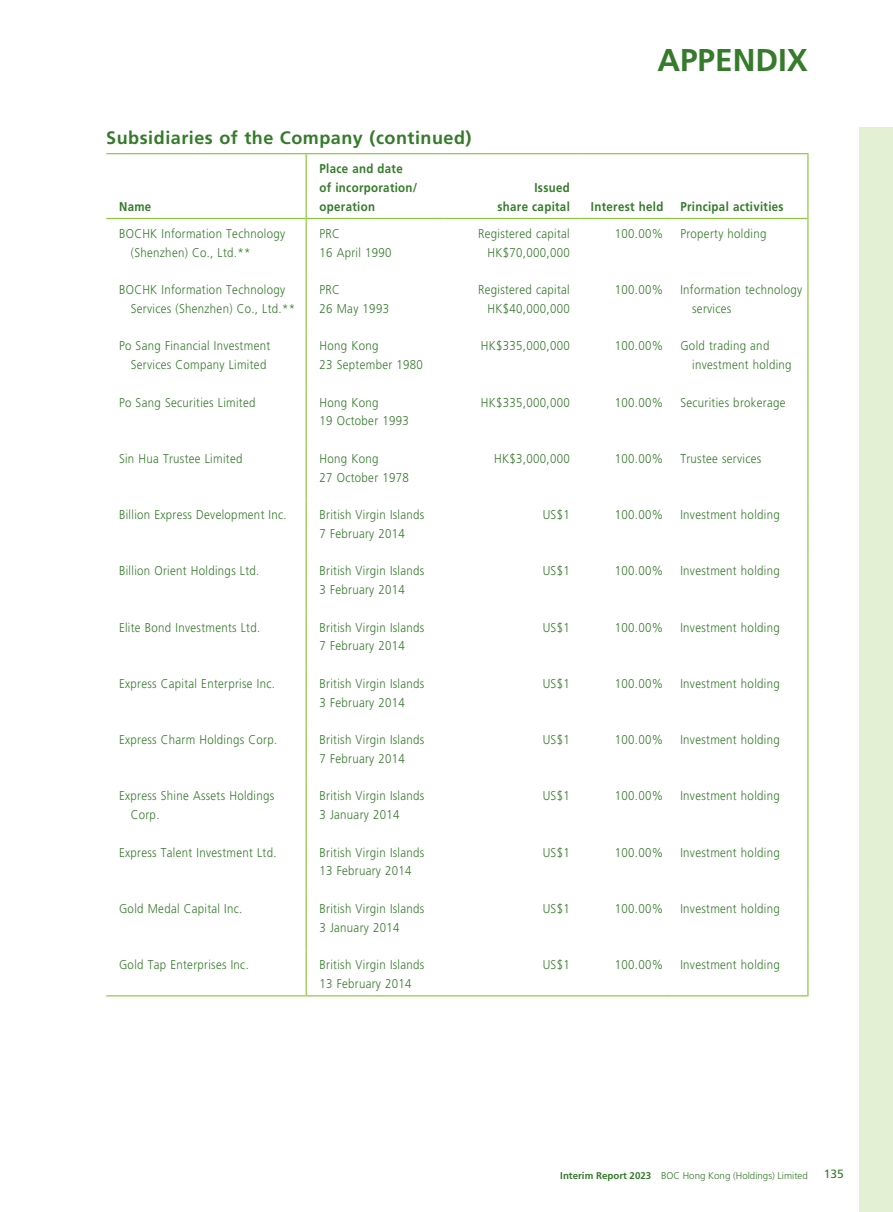
<style>
.page{position:relative;width:893px;height:1212px;background:#fff}
.page>*{position:absolute;margin:0;border:0;box-sizing:border-box;transform-origin:0 0}
.t1{font:700 31.5px "Frutiger LT Std";color:#357b2b}
.t2{font:700 18px "Frutiger LT Std";letter-spacing:.03em;color:#357b2b}
.t3{font:300 12.75px/18.8px "Frutiger LT Std";letter-spacing:.03em;color:#357b2b;scale:.9 1}
.t4{font:700 12.75px/18.8px "Frutiger LT Std";letter-spacing:.03em;color:#357b2b;scale:.9 1}
.t5{font:12px "Frutiger LT Std";color:#357b2b}
.t6{font:300 9.75px "Frutiger LT Std";color:#357b2b}
.s1{font-weight:700}
</style>
<div class="page">
<div style="left:859px;top:128px;width:34px;height:1084px;background:#e4f0d4"></div>
<hr style="left:106px;top:153px;width:200px;height:1px;background:#8bc63e">
<hr style="left:306px;top:153px;width:136px;height:1px;background:#8bc63e">
<hr style="left:442px;top:153px;width:136px;height:1px;background:#8bc63e">
<hr style="left:578px;top:153px;width:94px;height:1px;background:#8bc63e">
<hr style="left:672px;top:153px;width:136px;height:1px;background:#8bc63e">
<hr style="left:306px;top:154px;width:1px;height:57px;background:#8bc63e">
<hr style="left:306px;top:219px;width:1px;height:56px;background:#8bc63e">
<hr style="left:306px;top:275px;width:1px;height:57px;background:#8bc63e">
<hr style="left:306px;top:332px;width:1px;height:56px;background:#8bc63e">
<hr style="left:306px;top:388px;width:1px;height:56px;background:#8bc63e">
<hr style="left:306px;top:444px;width:1px;height:56px;background:#8bc63e">
<hr style="left:306px;top:500px;width:1px;height:57px;background:#8bc63e">
<hr style="left:306px;top:557px;width:1px;height:56px;background:#8bc63e">
<hr style="left:306px;top:613px;width:1px;height:56px;background:#8bc63e">
<hr style="left:306px;top:669px;width:1px;height:56px;background:#8bc63e">
<hr style="left:306px;top:725px;width:1px;height:57px;background:#8bc63e">
<hr style="left:306px;top:782px;width:1px;height:56px;background:#8bc63e">
<hr style="left:306px;top:838px;width:1px;height:56px;background:#8bc63e">
<hr style="left:306px;top:894px;width:1px;height:56px;background:#8bc63e">
<hr style="left:306px;top:950px;width:1px;height:38px;background:#8bc63e">
<hr style="left:807px;top:154px;width:1px;height:57px;background:#8bc63e">
<hr style="left:807px;top:219px;width:1px;height:56px;background:#8bc63e">
<hr style="left:807px;top:275px;width:1px;height:57px;background:#8bc63e">
<hr style="left:807px;top:332px;width:1px;height:56px;background:#8bc63e">
<hr style="left:807px;top:388px;width:1px;height:56px;background:#8bc63e">
<hr style="left:807px;top:444px;width:1px;height:56px;background:#8bc63e">
<hr style="left:807px;top:500px;width:1px;height:57px;background:#8bc63e">
<hr style="left:807px;top:557px;width:1px;height:56px;background:#8bc63e">
<hr style="left:807px;top:613px;width:1px;height:56px;background:#8bc63e">
<hr style="left:807px;top:669px;width:1px;height:56px;background:#8bc63e">
<hr style="left:807px;top:725px;width:1px;height:57px;background:#8bc63e">
<hr style="left:807px;top:782px;width:1px;height:56px;background:#8bc63e">
<hr style="left:807px;top:838px;width:1px;height:56px;background:#8bc63e">
<hr style="left:807px;top:894px;width:1px;height:56px;background:#8bc63e">
<hr style="left:807px;top:950px;width:1px;height:38px;background:#8bc63e">
<hr style="left:106px;top:218px;width:200px;height:1px;background:#8bc63e">
<hr style="left:307px;top:218px;width:135px;height:1px;background:#8bc63e">
<hr style="left:442px;top:218px;width:136px;height:1px;background:#8bc63e">
<hr style="left:578px;top:218px;width:94px;height:1px;background:#8bc63e">
<hr style="left:672px;top:218px;width:135px;height:1px;background:#8bc63e">
<hr style="left:106px;top:995px;width:200px;height:1px;background:#8bc63e">
<hr style="left:307px;top:995px;width:135px;height:1px;background:#8bc63e">
<hr style="left:442px;top:995px;width:136px;height:1px;background:#8bc63e">
<hr style="left:578px;top:995px;width:94px;height:1px;background:#8bc63e">
<hr style="left:672px;top:995px;width:135px;height:1px;background:#8bc63e">
<h2 class="t2" style="left:106px;top:127px;width:367px">Subsidiaries of the Company (continued)</h2>
<p class="t4" style="left:119px;top:197px;width:37px">Name</p>
<p class="t4" style="left:320px;top:159px;width:110px">Place and date of incorporation/ operation</p>
<h1 class="t1" style="left:657px;top:41px;width:152px">APPENDIX</h1>
<p class="t4" style="left:497px;top:178px;width:82px;text-align:right">Issued<br>share capital</p>
<p class="t4" style="left:591px;top:197px;width:82px">Interest held</p>
<p class="t4" style="left:680px;top:197px;width:116px">Principal activities</p>
<p class="t3" style="left:131px;top:224px;width:173px;text-indent:-12px">BOCHK Information Technology (Shenzhen) Co., Ltd.**</p>
<p class="t3" style="left:320px;top:224px;width:82px">PRC<br>16 April 1990</p>
<p class="t3" style="left:478px;top:224px;width:104px;text-align:right">Registered capital<br>HK$70,000,000</p>
<p class="t3" style="left:615px;top:224px;width:55px">100.00%</p>
<p class="t3" style="left:680px;top:224px;width:97px">Property holding</p>
<p class="t3" style="left:131px;top:280px;width:184px;text-indent:-12px">BOCHK Information Technology<br>Services (Shenzhen) Co., Ltd.**</p>
<p class="t3" style="left:320px;top:280px;width:79px">PRC<br>26 May 1993</p>
<p class="t3" style="left:478px;top:280px;width:104px;text-align:right">Registered capital<br>HK$40,000,000</p>
<p class="t3" style="left:615px;top:280px;width:55px">100.00%</p>
<p class="t3" style="left:692px;top:280px;width:124px;text-indent:-12px">Information technology services</p>
<p class="t3" style="left:131px;top:337px;width:156px;text-indent:-12px">Po Sang Financial Investment<br>Services Company Limited</p>
<p class="t3" style="left:320px;top:337px;width:116px">Hong Kong<br>23 September 1980</p>
<p class="t3" style="left:481px;top:337px;width:100px">HK$335,000,000</p>
<p class="t3" style="left:615px;top:337px;width:55px">100.00%</p>
<p class="t3" style="left:692px;top:337px;width:112px;text-indent:-12px">Gold trading and investment holding</p>
<p class="t3" style="left:119px;top:393px;width:153px">Po Sang Securities Limited</p>
<p class="t3" style="left:319px;top:393px;width:101px">Hong Kong<br>19 October 1993</p>
<p class="t3" style="left:481px;top:393px;width:100px">HK$335,000,000</p>
<p class="t3" style="left:615px;top:393px;width:55px">100.00%</p>
<p class="t3" style="left:680px;top:393px;width:118px">Securities brokerage</p>
<p class="t3" style="left:119px;top:449px;width:139px">Sin Hua Trustee Limited</p>
<p class="t3" style="left:319px;top:449px;width:101px">Hong Kong<br>27 October 1978</p>
<p class="t3" style="left:494px;top:449px;width:86px">HK$3,000,000</p>
<p class="t3" style="left:615px;top:449px;width:55px">100.00%</p>
<p class="t3" style="left:680px;top:449px;width:91px">Trustee services</p>
<p class="t3" style="left:119px;top:505px;width:188px">Billion Express Development Inc.</p>
<p class="t3" style="left:319px;top:505px;width:118px">British Virgin Islands<br>7 February 2014</p>
<p class="t3" style="left:543px;top:505px;width:32px">US$1</p>
<p class="t3" style="left:615px;top:505px;width:55px">100.00%</p>
<p class="t3" style="left:680px;top:505px;width:112px">Investment holding</p>
<p class="t3" style="left:119px;top:562px;width:157px">Billion Orient Holdings Ltd.</p>
<p class="t3" style="left:319px;top:562px;width:118px">British Virgin Islands<br>3 February 2014</p>
<p class="t3" style="left:543px;top:562px;width:32px">US$1</p>
<p class="t3" style="left:615px;top:562px;width:55px">100.00%</p>
<p class="t3" style="left:680px;top:562px;width:112px">Investment holding</p>
<p class="t3" style="left:119px;top:618px;width:158px">Elite Bond Investments Ltd.</p>
<p class="t3" style="left:319px;top:618px;width:118px">British Virgin Islands<br>7 February 2014</p>
<p class="t3" style="left:543px;top:618px;width:32px">US$1</p>
<p class="t3" style="left:615px;top:618px;width:55px">100.00%</p>
<p class="t3" style="left:680px;top:618px;width:112px">Investment holding</p>
<p class="t3" style="left:119px;top:674px;width:175px">Express Capital Enterprise Inc.</p>
<p class="t3" style="left:319px;top:674px;width:118px">British Virgin Islands<br>3 February 2014</p>
<p class="t3" style="left:543px;top:674px;width:32px">US$1</p>
<p class="t3" style="left:615px;top:674px;width:55px">100.00%</p>
<p class="t3" style="left:680px;top:674px;width:112px">Investment holding</p>
<p class="t3" style="left:119px;top:730px;width:177px">Express Charm Holdings Corp.</p>
<p class="t3" style="left:319px;top:730px;width:118px">British Virgin Islands<br>7 February 2014</p>
<p class="t3" style="left:543px;top:730px;width:32px">US$1</p>
<p class="t3" style="left:615px;top:730px;width:55px">100.00%</p>
<p class="t3" style="left:680px;top:730px;width:112px">Investment holding</p>
<p class="t3" style="left:131px;top:787px;width:161px;text-indent:-12px">Express Shine Assets Holdings<br>Corp.</p>
<p class="t3" style="left:319px;top:787px;width:118px">British Virgin Islands<br>3 January 2014</p>
<p class="t3" style="left:543px;top:787px;width:32px">US$1</p>
<p class="t3" style="left:615px;top:787px;width:55px">100.00%</p>
<p class="t3" style="left:680px;top:787px;width:112px">Investment holding</p>
<p class="t3" style="left:119px;top:843px;width:177px">Express Talent Investment Ltd.</p>
<p class="t3" style="left:319px;top:843px;width:118px">British Virgin Islands<br>13 February 2014</p>
<p class="t3" style="left:543px;top:843px;width:32px">US$1</p>
<p class="t3" style="left:615px;top:843px;width:55px">100.00%</p>
<p class="t3" style="left:680px;top:843px;width:112px">Investment holding</p>
<p class="t3" style="left:119px;top:899px;width:139px">Gold Medal Capital Inc.</p>
<p class="t3" style="left:319px;top:899px;width:118px">British Virgin Islands<br>3 January 2014</p>
<p class="t3" style="left:543px;top:899px;width:32px">US$1</p>
<p class="t3" style="left:615px;top:899px;width:55px">100.00%</p>
<p class="t3" style="left:680px;top:899px;width:112px">Investment holding</p>
<p class="t3" style="left:119px;top:955px;width:146px">Gold Tap Enterprises Inc.</p>
<p class="t3" style="left:319px;top:955px;width:118px">British Virgin Islands<br>13 February 2014</p>
<p class="t3" style="left:543px;top:955px;width:32px">US$1</p>
<p class="t3" style="left:615px;top:955px;width:55px">100.00%</p>
<p class="t3" style="left:680px;top:955px;width:112px">Investment holding</p>
<p class="t6" style="left:560px;top:1170px;width:249px"><span class="s1">Interim Report 2023</span> BOC Hong Kong (Holdings) Limited</p>
<p class="t5" style="left:824px;top:1167px;width:22px">135</p>
</div>
